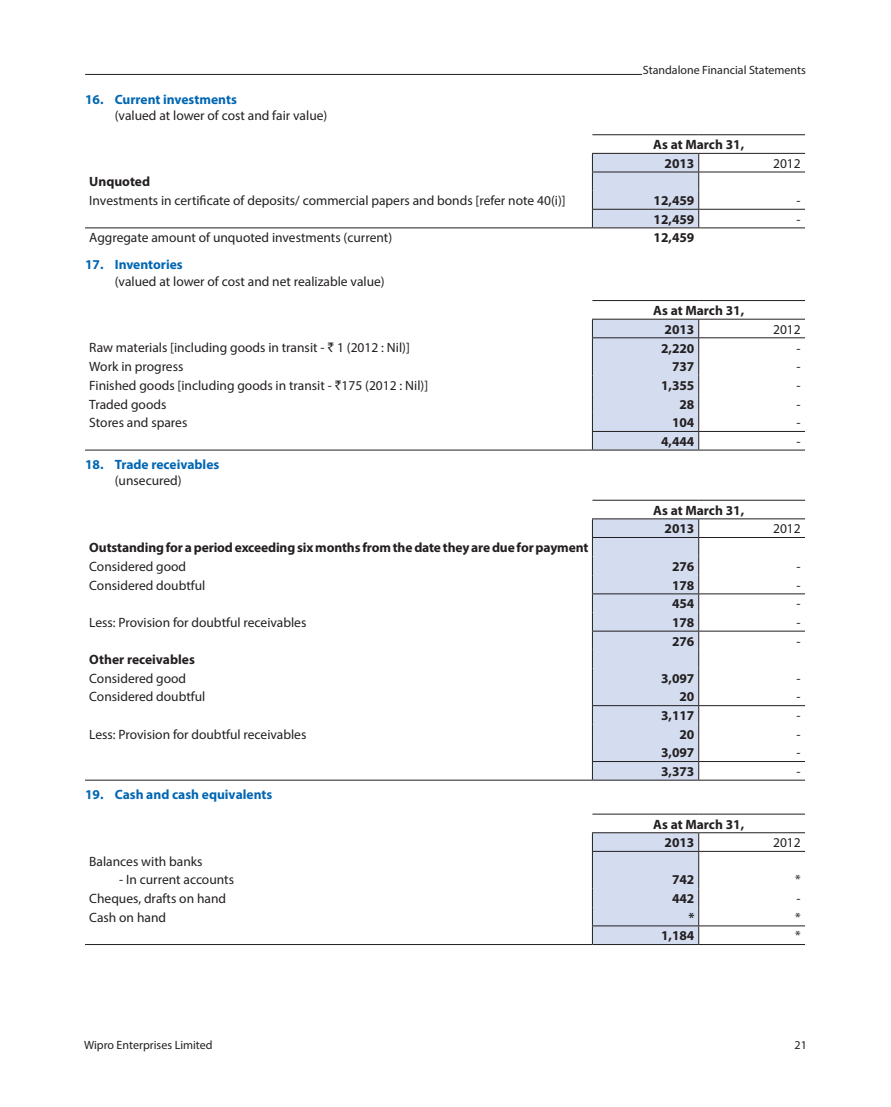
<style>
.page{position:relative;width:891px;height:1107px;background:#fff}
.page>*{position:absolute;margin:0;border:0;box-sizing:border-box;transform-origin:0 0}
.t1{font:13.5px "Myriad Pro";color:#231f20}
.t2{font:700 13.5px/18.6px "Myriad Pro";color:#231f20}
.t3{font:700 13.5px "Myriad Pro";color:#0166b3}
.t4{font:12px "Myriad Pro";color:#231f20}
.s1{font-family:"Rupee"}
</style>
<div class="page">
<hr style="left:85px;top:74px;width:557px;height:1px;background:#231f20">
<hr style="left:592px;top:134px;width:107px;height:1px;background:#231f20">
<hr style="left:699px;top:134px;width:106px;height:1px;background:#231f20">
<hr style="left:699px;top:153px;width:106px;height:1px;background:#231f20">
<svg style="left:592px;top:153px;width:107px;height:75px;background:#cbd4e5"></svg>
<hr style="left:592px;top:172px;width:107px;height:1px;background:#231f20">
<hr style="left:699px;top:172px;width:106px;height:1px;background:#231f20">
<hr style="left:85px;top:228px;width:507px;height:1px;background:#231f20">
<hr style="left:592px;top:228px;width:107px;height:1px;background:#231f20">
<hr style="left:699px;top:228px;width:106px;height:1px;background:#231f20">
<hr style="left:592px;top:209px;width:107px;height:1px;background:#231f20">
<hr style="left:699px;top:209px;width:106px;height:1px;background:#231f20">
<hr style="left:592px;top:300px;width:107px;height:1px;background:#231f20">
<hr style="left:699px;top:300px;width:106px;height:1px;background:#231f20">
<hr style="left:699px;top:319px;width:106px;height:1px;background:#231f20">
<div style="left:592px;top:319px;width:107px;height:131px;background:#d4ddef"></div>
<hr style="left:592px;top:337px;width:107px;height:1px;background:#231f20">
<hr style="left:699px;top:337px;width:106px;height:1px;background:#231f20">
<hr style="left:85px;top:450px;width:507px;height:1px;background:#231f20">
<hr style="left:592px;top:431px;width:107px;height:1px;background:#231f20">
<hr style="left:699px;top:431px;width:106px;height:1px;background:#231f20">
<hr style="left:592px;top:450px;width:107px;height:1px;background:#231f20">
<hr style="left:699px;top:450px;width:106px;height:1px;background:#231f20">
<hr style="left:592px;top:500px;width:107px;height:1px;background:#231f20">
<hr style="left:699px;top:500px;width:106px;height:1px;background:#231f20">
<hr style="left:592px;top:518px;width:107px;height:1px;background:#231f20">
<hr style="left:699px;top:518px;width:106px;height:1px;background:#231f20">
<div style="left:592px;top:519px;width:107px;height:261px;background:#d4ddef"></div>
<hr style="left:592px;top:537px;width:107px;height:1px;background:#231f20">
<hr style="left:699px;top:537px;width:106px;height:1px;background:#231f20">
<hr style="left:85px;top:780px;width:507px;height:1px;background:#231f20">
<hr style="left:592px;top:594px;width:107px;height:1px;background:#231f20">
<hr style="left:699px;top:594px;width:106px;height:1px;background:#231f20">
<hr style="left:592px;top:631px;width:107px;height:1px;background:#231f20">
<hr style="left:699px;top:631px;width:106px;height:1px;background:#231f20">
<hr style="left:592px;top:705px;width:107px;height:1px;background:#231f20">
<hr style="left:699px;top:705px;width:106px;height:1px;background:#231f20">
<hr style="left:592px;top:761px;width:107px;height:1px;background:#231f20">
<hr style="left:699px;top:761px;width:106px;height:1px;background:#231f20">
<hr style="left:592px;top:780px;width:107px;height:1px;background:#231f20">
<hr style="left:699px;top:780px;width:106px;height:1px;background:#231f20">
<hr style="left:592px;top:814px;width:107px;height:1px;background:#231f20">
<hr style="left:699px;top:814px;width:106px;height:1px;background:#231f20">
<div style="left:592px;top:833px;width:107px;height:111px;background:#d4ddef"></div>
<hr style="left:85px;top:944px;width:507px;height:1px;background:#231f20">
<hr style="left:592px;top:926px;width:107px;height:1px;background:#231f20">
<hr style="left:699px;top:926px;width:106px;height:1px;background:#231f20">
<hr style="left:592px;top:944px;width:107px;height:1px;background:#231f20">
<hr style="left:699px;top:944px;width:106px;height:1px;background:#231f20">
<hr style="left:592px;top:832px;width:107px;height:1px;background:#231f20">
<hr style="left:699px;top:832px;width:106px;height:1px;background:#231f20">
<hr style="left:592px;top:851px;width:107px;height:1px;background:#231f20">
<hr style="left:699px;top:851px;width:106px;height:1px;background:#231f20">
<p class="t3" style="left:85px;top:90px;width:153px">16. Current investments</p>
<p class="t1" style="left:115px;top:107px;width:214px">(valued at lower of cost and fair value)</p>
<p class="t4" style="left:643px;top:63px;width:165px">Standalone Financial Statements</p>
<p class="t2" style="left:665px;top:135px;width:81px;text-indent:-11px">As at March 31,<br>2013</p>
<p class="t1" style="left:773px;top:155px;width:29px">2012</p>
<p class="t2" style="left:89px;top:172px;width:62px">Unquoted</p>
<p class="t1" style="left:89px;top:192px;width:478px">Investments in certificate of deposits/ commercial papers and bonds [refer note 40(i)]</p>
<p class="t2" style="left:654px;top:191px;width:42px">12,459</p>
<p class="t1" style="left:797px;top:192px;width:6px">-</p>
<p class="t2" style="left:654px;top:209px;width:42px">12,459</p>
<p class="t1" style="left:797px;top:211px;width:6px">-</p>
<p class="t1" style="left:89px;top:229px;width:304px">Aggregate amount of unquoted investments (current)</p>
<p class="t2" style="left:654px;top:228px;width:42px">12,459</p>
<p class="t3" style="left:85px;top:256px;width:99px">17. Inventories</p>
<p class="t1" style="left:115px;top:273px;width:271px">(valued at lower of cost and net realizable value)</p>
<p class="t2" style="left:665px;top:301px;width:81px;text-indent:-11px">As at March 31,<br>2013</p>
<p class="t1" style="left:773px;top:321px;width:29px">2012</p>
<p class="t1" style="left:89px;top:340px;width:322px">Raw materials [including goods in transit - <span class="s1">`</span> 1 (2012 : Nil)]</p>
<p class="t2" style="left:661px;top:338px;width:35px">2,220</p>
<p class="t1" style="left:797px;top:340px;width:6px">-</p>
<p class="t1" style="left:89px;top:358px;width:96px">Work in progress</p>
<p class="t2" style="left:672px;top:357px;width:24px">737</p>
<p class="t1" style="left:797px;top:358px;width:6px">-</p>
<p class="t1" style="left:89px;top:377px;width:340px">Finished goods [including goods in transit - <span class="s1">`</span>175 (2012 : Nil)]</p>
<p class="t2" style="left:661px;top:376px;width:35px">1,355</p>
<p class="t1" style="left:797px;top:377px;width:6px">-</p>
<p class="t1" style="left:89px;top:396px;width:79px">Traded goods</p>
<p class="t2" style="left:680px;top:394px;width:16px">28</p>
<p class="t1" style="left:797px;top:396px;width:6px">-</p>
<p class="t1" style="left:89px;top:414px;width:100px">Stores and spares</p>
<p class="t2" style="left:672px;top:413px;width:24px">104</p>
<p class="t1" style="left:797px;top:414px;width:6px">-</p>
<p class="t2" style="left:661px;top:432px;width:35px">4,444</p>
<p class="t1" style="left:797px;top:433px;width:6px">-</p>
<p class="t3" style="left:85px;top:456px;width:136px">18. Trade receivables</p>
<p class="t1" style="left:115px;top:473px;width:68px">(unsecured)</p>
<p class="t2" style="left:665px;top:500px;width:81px;text-indent:-11px">As at March 31,<br>2013</p>
<p class="t1" style="left:773px;top:520px;width:29px">2012</p>
<p class="t2" style="left:89px;top:538px;width:501px">Outstanding for a period exceeding six months from the date they are due for payment</p>
<p class="t1" style="left:89px;top:558px;width:98px">Considered good</p>
<p class="t2" style="left:672px;top:557px;width:24px">276</p>
<p class="t1" style="left:797px;top:558px;width:6px">-</p>
<p class="t1" style="left:89px;top:577px;width:118px">Considered doubtful</p>
<p class="t2" style="left:672px;top:575px;width:24px">178</p>
<p class="t1" style="left:797px;top:577px;width:6px">-</p>
<p class="t2" style="left:672px;top:594px;width:24px">454</p>
<p class="t1" style="left:797px;top:595px;width:6px">-</p>
<p class="t1" style="left:89px;top:614px;width:219px">Less: Provision for doubtful receivables</p>
<p class="t2" style="left:672px;top:613px;width:24px">178</p>
<p class="t1" style="left:797px;top:614px;width:6px">-</p>
<p class="t2" style="left:672px;top:631px;width:24px">276</p>
<p class="t1" style="left:797px;top:633px;width:6px">-</p>
<p class="t2" style="left:89px;top:650px;width:107px">Other receivables</p>
<p class="t1" style="left:89px;top:670px;width:98px">Considered good</p>
<p class="t2" style="left:661px;top:668px;width:35px">3,097</p>
<p class="t1" style="left:797px;top:670px;width:6px">-</p>
<p class="t1" style="left:89px;top:689px;width:118px">Considered doubtful</p>
<p class="t2" style="left:680px;top:687px;width:16px">20</p>
<p class="t1" style="left:797px;top:689px;width:6px">-</p>
<p class="t2" style="left:661px;top:706px;width:35px">3,117</p>
<p class="t1" style="left:797px;top:707px;width:6px">-</p>
<p class="t1" style="left:89px;top:726px;width:219px">Less: Provision for doubtful receivables</p>
<p class="t2" style="left:680px;top:724px;width:16px">20</p>
<p class="t1" style="left:797px;top:726px;width:6px">-</p>
<p class="t2" style="left:661px;top:743px;width:35px">3,097</p>
<p class="t1" style="left:797px;top:744px;width:6px">-</p>
<p class="t2" style="left:661px;top:762px;width:35px">3,373</p>
<p class="t1" style="left:797px;top:763px;width:6px">-</p>
<p class="t3" style="left:85px;top:786px;width:189px">19. Cash and cash equivalents</p>
<p class="t2" style="left:665px;top:814px;width:81px;text-indent:-11px">As at March 31,<br>2013</p>
<p class="t1" style="left:773px;top:834px;width:29px">2012</p>
<p class="t1" style="left:89px;top:853px;width:115px">Balances with banks</p>
<p class="t1" style="left:119px;top:872px;width:117px">- In current accounts</p>
<p class="t2" style="left:672px;top:870px;width:24px">742</p>
<p class="t1" style="left:795px;top:872px;width:7px">*</p>
<p class="t1" style="left:89px;top:890px;width:138px">Cheques, drafts on hand</p>
<p class="t2" style="left:672px;top:889px;width:24px">442</p>
<p class="t1" style="left:797px;top:890px;width:6px">-</p>
<p class="t1" style="left:89px;top:909px;width:78px">Cash on hand</p>
<p class="t2" style="left:688px;top:907px;width:8px">*</p>
<p class="t1" style="left:795px;top:909px;width:7px">*</p>
<p class="t2" style="left:661px;top:926px;width:35px">1,184</p>
<p class="t1" style="left:795px;top:927px;width:7px">*</p>
<p class="t4" style="left:84px;top:1038px;width:130px">Wipro Enterprises Limited</p>
<p class="t4" style="left:795px;top:1038px;width:14px">21</p>
</div>
